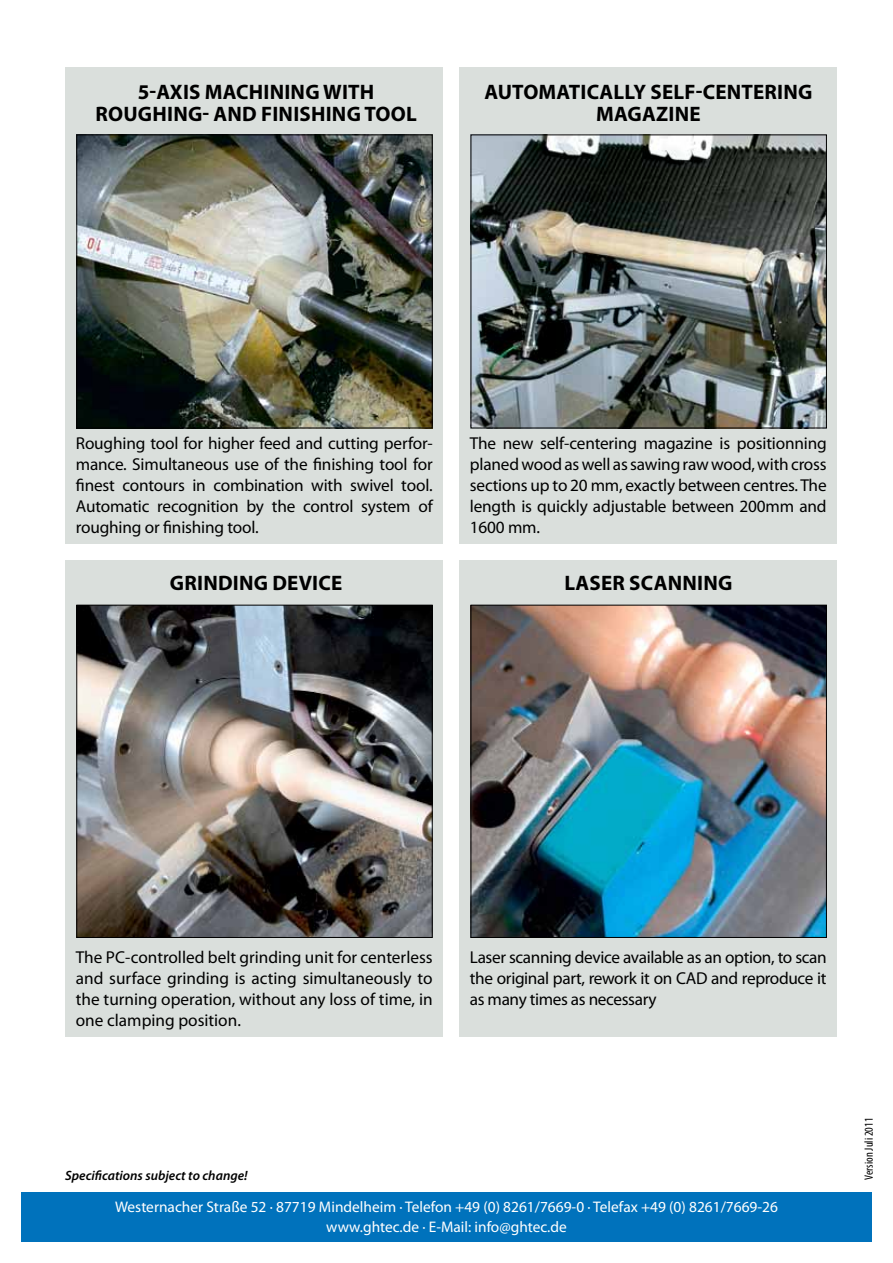
<style>
.page{position:relative;width:893px;height:1263px;background:#fff}
.page>*{position:absolute;margin:0;border:0;box-sizing:border-box;transform-origin:0 0}
.t1{font:700 21px/22.5px "Myriad Pro";letter-spacing:.01em;color:#000;text-align:center}
.t2{font:17.25px/21px "Myriad Pro";letter-spacing:-.01em;color:#000;text-align:justify}
.t3{font:15.3px/20px "Myriad Pro";color:#fff;text-align:center}
.t4{font:italic 600 13.5px "Myriad Pro";color:#000}
.t5{font:condensed 12px "Myriad Pro";color:#000}
</style>
<div class="page">
<div style="left:21px;top:1192px;width:851px;height:50px;background:#0072bc"></div>
<div style="left:65px;top:67px;width:378px;height:477px;background:#dadfdc"></div>
<div style="left:65px;top:559px;width:378px;height:477px;background:#dadfdc"></div>
<div style="left:460px;top:67px;width:377px;height:477px;background:#dadfdc"></div>
<div style="left:460px;top:559px;width:377px;height:477px;background:#dadfdc"></div>
<img style="left:473px;top:137px;width:352px;height:289px">
<div style="left:471px;top:135px;width:356px;height:293px;border:1px solid #000"></div>
<img style="left:79px;top:137px;width:351px;height:289px">
<div style="left:77px;top:135px;width:355px;height:293px;border:1px solid #000"></div>
<img style="left:473px;top:607px;width:352px;height:329px">
<div style="left:471px;top:605px;width:356px;height:333px;border:1px solid #000"></div>
<img style="left:79px;top:607px;width:351px;height:329px">
<div style="left:77px;top:605px;width:355px;height:333px;border:1px solid #000"></div>
<p class="t1" style="left:96px;top:80px;width:323px">5-AXIS MACHINING WITH<br>ROUGHING- AND FINISHING TOOL</p>
<p class="t1" style="left:484px;top:80px;width:330px">AUTOMATICALLY SELF-CENTERING<br>MAGAZINE</p>
<p class="t2" style="left:76px;top:432px;width:358px">Roughing tool for higher feed and cutting perfor&shy;mance. Simultaneous use of the finishing tool for finest contours in combination with swivel tool.<br>Automatic recognition by the control system of roughing or finishing tool.</p>
<p class="t1" style="left:170px;top:571px;width:174px">GRINDING DEVICE</p>
<p class="t2" style="left:470px;top:432px;width:358px">The new self-centering magazine is positionning planed wood as well as sawing raw wood, with cross sections up to 20 mm, exactly between centres. The length is quickly adjustable between 200mm and 1600 mm.</p>
<p class="t1" style="left:565px;top:571px;width:169px">LASER SCANNING</p>
<p class="t2" style="left:76px;top:947px;width:358px">The PC-controlled belt grinding unit for centerless and surface grinding is acting simultaneously to the turning operation, without any loss of time, in one clamping position.</p>
<p class="t2" style="left:470px;top:947px;width:358px">Laser scanning device available as an option, to scan the original part, rework it on CAD and reproduce it as many times as necessary</p>
<p class="t4" style="left:65px;top:1166px;width:184px">Specifications subject to change!</p>
<p class="t3" style="left:115px;top:1197px;width:664px">Westernacher Straße 52 · 87719 Mindelheim · Telefon +49 (0) 8261/7669-0 · Telefax +49 (0) 8261/7669-26 www.ghtec.de · E-Mail: info@ghtec.de</p>
<p class="t5" style="left:862px;top:1179px;width:63px;rotate:-90deg">Version Juli 2011</p>
</div>
